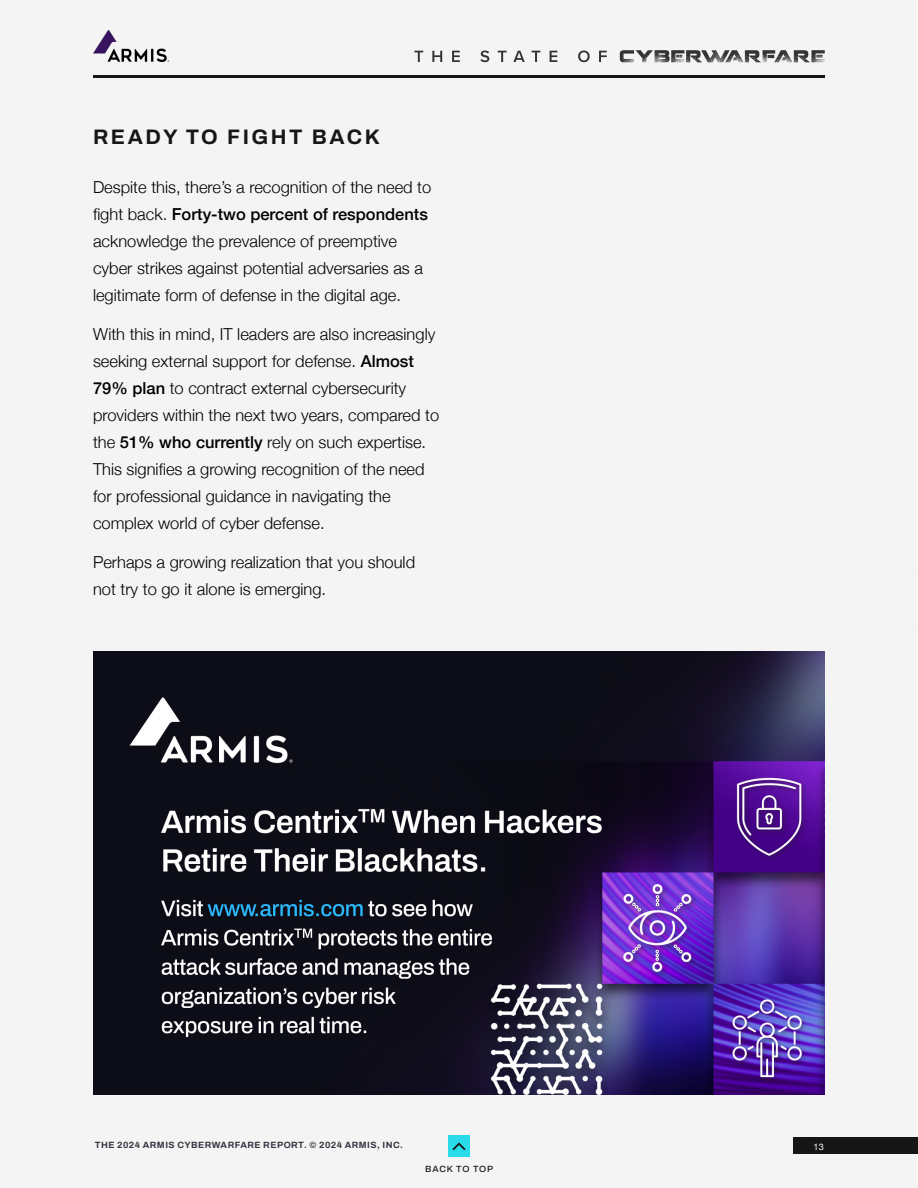
<style>
.page{position:relative;width:918px;height:1188px;background:#f4f4f4}
.page>*{position:absolute;margin:0;border:0;box-sizing:border-box;transform-origin:0 0}
.t1{font:700 21px "Archivo";letter-spacing:.12em;color:#161616}
.t2{font:300 16.5px/27px "Helvetica Neue";color:#000}
.t3{font:700 9px "Archivo";letter-spacing:.05em;color:#343741}
.t4{font:500 9px "Archivo";letter-spacing:.095em;color:#161616}
.t5{font:9px "Helvetica Neue";color:#fff}
.s1{font-weight:500}
</style>
<div class="page">
<img style="left:93px;top:31px;width:76px;height:30px">
<div style="left:794px;top:1137px;width:124px;height:17px;background:#161616"></div>
<hr style="left:93px;top:75px;width:732px;height:3px;background:#161616">
<svg style="left:620px;top:50px;width:205px;height:12px"></svg>
<svg style="left:599px;top:51px;width:8px;height:11px"></svg>
<svg style="left:578px;top:50px;width:12px;height:12px"></svg>
<svg style="left:550px;top:51px;width:7px;height:11px"></svg>
<svg style="left:532px;top:51px;width:8px;height:11px"></svg>
<svg style="left:513px;top:51px;width:12px;height:11px"></svg>
<svg style="left:498px;top:51px;width:9px;height:11px"></svg>
<svg style="left:480px;top:51px;width:9px;height:11px"></svg>
<svg style="left:452px;top:51px;width:8px;height:11px"></svg>
<svg style="left:432px;top:51px;width:10px;height:11px"></svg>
<svg style="left:414px;top:51px;width:9px;height:11px"></svg>
<div style="left:448px;top:1136px;width:22px;height:21px;background:#2adcea"></div>
<svg style="left:452px;top:1142px;width:14px;height:9px"></svg>
<img style="left:93px;top:651px;width:732px;height:444px">
<p class="t1" style="left:93px;top:122px;width:289px">READY TO FIGHT BACK</p>
<p class="t2" style="left:93px;top:172px;width:340px">Despite this, there’s a recognition of the need to fight back. <span class="s1">Forty-two percent of respondents </span>acknowledge the prevalence of preemptive cyber strikes against potential adversaries as a legitimate form of defense in the digital age.</p>
<p class="t2" style="left:93px;top:319px;width:348px">With this in mind, IT leaders are also increasingly seeking external support for defense. <span class="s1">Almost 79% plan</span> to contract external cybersecurity providers within the next two years, compared to the <span class="s1">51% who currently</span> rely on such expertise.<br>This signifies a growing recognition of the need for professional guidance in navigating the complex world of cyber defense.</p>
<p class="t2" style="left:93px;top:547px;width:324px">Perhaps a growing realization that you should not try to go it alone is emerging.</p>
<p class="t3" style="left:95px;top:1138px;width:310px">THE 2024 ARMIS CYBERWARFARE REPORT. © 2024 ARMIS, INC.</p>
<p class="t5" style="left:813px;top:1140px;width:12px">13</p>
<p class="t4" style="left:425px;top:1162px;width:70px">BACK TO TOP</p>
</div>
